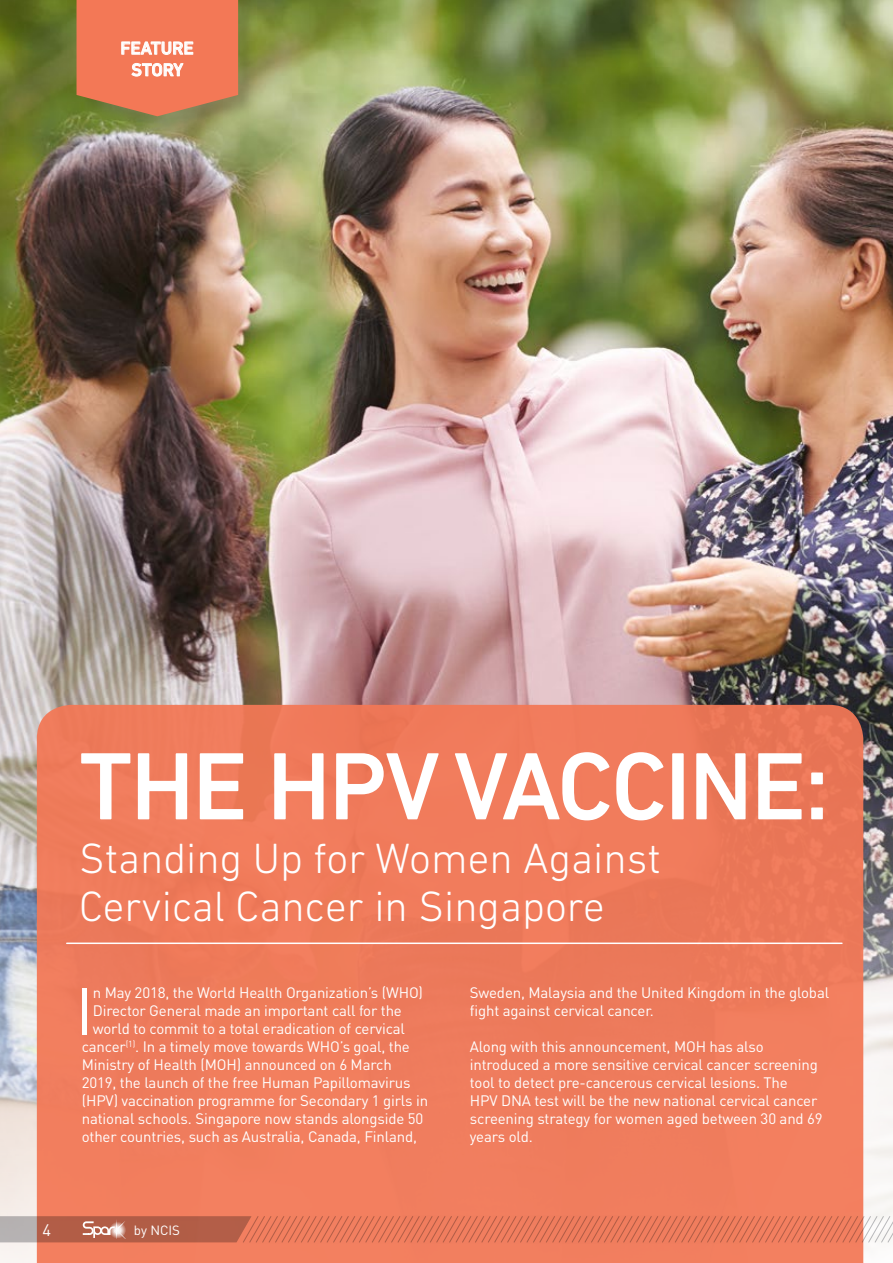
<style>
.page{position:relative;width:893px;height:1263px;background:#fff}
.page>*{position:absolute;margin:0;border:0;box-sizing:border-box;transform-origin:0 0}
.t1{font:500 97.2px "DIN Next LT Pro";letter-spacing:-.02em;color:#fff}
.Body_Text{font:65.55px "DIN";color:#fff}
.t2{font:300 43.05px/48.4px "DIN Next LT Pro";color:#fff}
.t3{font:500 18px "DIN Next LT Pro";color:#fff}
.t4{font:16.5px "DIN";color:#fff}
.Body_Text-2{font:15px/18px "DIN";letter-spacing:-.01em;color:#fff}
.t5{font:13.2px "DIN";color:#fff}
</style>
<div class="page">
<img style="left:0;top:0;width:893px;height:1263px">
<div style="left:37px;top:705px;width:826px;height:558px;background:#f07c5c"></div>
<svg style="left:0;top:1215px;width:893px;height:28px;background:#da7a60"></svg>
<div style="left:79px;top:0;width:178px;height:134px;background:#231f20;opacity:.17"></div>
<svg style="left:77px;top:0;width:161px;height:116px;background:#e87d5a"></svg>
<hr style="left:67px;top:942px;width:775px;height:2px;background:#fff">
<p class="t3" style="left:120px;top:38px;width:75px">FEATURE</p>
<p class="t3" style="left:131px;top:59px;width:53px">STORY</p>
<p class="t1" style="left:79px;top:730px;width:752px">THE HPV VACCINE:</p>
<p class="t2" style="left:79px;top:833px;width:583px">Standing Up for Women Against<br>Cervical Cancer in Singapore</p>
<p class="Body_Text" style="left:75px;top:970px;width:20px">I</p>
<p class="Body_Text-2" style="left:93px;top:984px;width:332px">n May 2018, the World Health Organization’s (WHO)</p>
<p class="Body_Text-2" style="left:93px;top:1002px;width:311px">Director General made an important call for the</p>
<p class="Body_Text-2" style="left:93px;top:1020px;width:314px">world to commit to a total eradication of cervical</p>
<p class="Body_Text-2" style="left:82px;top:1038px;width:330px">cancer<sup>(1)</sup>. In a timely move towards WHO’s goal, the</p>
<p class="Body_Text-2" style="left:82px;top:1056px;width:311px">Ministry of Health (MOH) announced on 6 March</p>
<p class="Body_Text-2" style="left:82px;top:1074px;width:330px">2019, the launch of the free Human Papillomavirus</p>
<p class="Body_Text-2" style="left:82px;top:1092px;width:348px">(HPV) vaccination programme for Secondary 1 girls in</p>
<p class="Body_Text-2" style="left:82px;top:1110px;width:343px">national schools. Singapore now stands alongside 50</p>
<p class="Body_Text-2" style="left:82px;top:1128px;width:337px">other countries, such as Australia, Canada, Finland,</p>
<p class="t4" style="left:43px;top:1220px;width:10px">4</p>
<p class="t5" style="left:134px;top:1222px;width:48px">by NCIS</p>
<p class="Body_Text-2" style="left:470px;top:984px;width:361px">Sweden, Malaysia and the United Kingdom in the global fight against cervical cancer.</p>
<p class="Body_Text-2" style="left:470px;top:1038px;width:354px">Along with this announcement, MOH has also introduced a more sensitive cervical cancer screening tool to detect pre-cancerous cervical lesions. The<br>HPV DNA test will be the new national cervical cancer screening strategy for women aged between 30 and 69 years old.</p>
</div>
